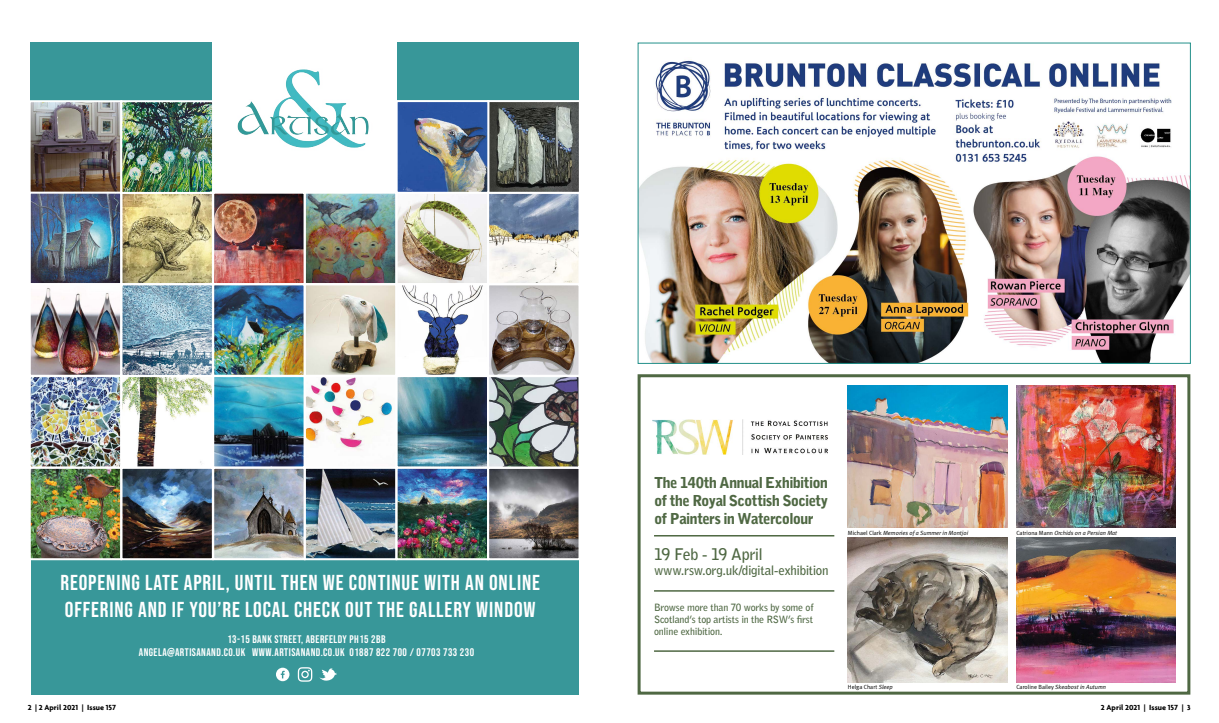
<style>
.page{position:relative;width:1219px;height:723px;background:#fff}
.page>*{position:absolute;margin:0;border:0;box-sizing:border-box;transform-origin:0 0}
.t1{font:21.6px/26.8px "Bebas Neue";letter-spacing:.04em;color:#fff}
.t2{font:700 16px "Bell Gothic Std";letter-spacing:-.05em;color:#4f6843}
.t3{font:900 15px/18px "Bell Gothic Std";letter-spacing:-.045em;color:#4f6843;text-align:justify}
.t4{font:700 13px "Bell Gothic Std";letter-spacing:-.03em;color:#4f6843}
.t5{font:11px/13.3px "Bebas Neue";letter-spacing:.04em;color:#fff;text-align:center}
.t6{font:700 10px/12px "Bell Gothic Std";letter-spacing:-.02em;color:#4f6843;text-align:justify}
.t7{font:700 8px "Agenda";color:#000}
.t8{font:italic 6px "Meta Plus Normal";color:#000}
.t9{font:6px "Meta Plus Normal";color:#000}
.s1{font-style:normal}
.s2{font-style:italic}
</style>
<div class="page">
<div style="left:398px;top:43px;width:181px;height:67px;background:#389799"></div>
<div style="left:31px;top:43px;width:181px;height:67px;background:#389799"></div>
<img style="left:237px;top:69px;width:132px;height:79px">
<div style="left:31px;top:560px;width:547px;height:134px;background:#389799"></div>
<svg style="left:319px;top:668px;width:18px;height:12px"></svg>
<svg style="left:276px;top:668px;width:13px;height:13px"></svg>
<svg style="left:298px;top:667px;width:14px;height:15px"></svg>
<img style="left:490px;top:103px;width:88px;height:454px">
<div style="left:487px;top:192px;width:93px;height:93px;border:2px solid #fff"></div>
<img style="left:32px;top:103px;width:87px;height:454px">
<div style="left:29px;top:100px;width:93px;height:94px;border:2px solid #fff"></div>
<div style="left:487px;top:467px;width:93px;height:93px;border:2px solid #fff"></div>
<div style="left:487px;top:375px;width:93px;height:93px;border:2px solid #fff"></div>
<div style="left:487px;top:283px;width:93px;height:94px;border:2px solid #fff"></div>
<div style="left:29px;top:192px;width:93px;height:93px;border:2px solid #fff"></div>
<img style="left:123px;top:195px;width:363px;height:362px">
<div style="left:120px;top:192px;width:94px;height:93px;border:2px solid #fff"></div>
<div style="left:212px;top:192px;width:94px;height:93px;border:2px solid #fff"></div>
<div style="left:304px;top:192px;width:93px;height:93px;border:2px solid #fff"></div>
<div style="left:396px;top:192px;width:93px;height:93px;border:2px solid #fff"></div>
<div style="left:29px;top:283px;width:93px;height:94px;border:2px solid #fff"></div>
<div style="left:120px;top:283px;width:94px;height:94px;border:2px solid #fff"></div>
<div style="left:212px;top:283px;width:94px;height:94px;border:2px solid #fff"></div>
<div style="left:304px;top:283px;width:93px;height:94px;border:2px solid #fff"></div>
<div style="left:29px;top:375px;width:93px;height:93px;border:2px solid #fff"></div>
<div style="left:120px;top:375px;width:94px;height:93px;border:2px solid #fff"></div>
<div style="left:212px;top:375px;width:94px;height:93px;border:2px solid #fff"></div>
<div style="left:396px;top:375px;width:93px;height:93px;border:2px solid #fff"></div>
<div style="left:29px;top:467px;width:93px;height:93px;border:2px solid #fff"></div>
<div style="left:120px;top:467px;width:94px;height:93px;border:2px solid #fff"></div>
<div style="left:212px;top:467px;width:94px;height:93px;border:2px solid #fff"></div>
<div style="left:304px;top:467px;width:93px;height:93px;border:2px solid #fff"></div>
<div style="left:396px;top:467px;width:93px;height:93px;border:2px solid #fff"></div>
<div style="left:487px;top:100px;width:94px;height:94px;border:2px solid #fff"></div>
<img style="left:123px;top:103px;width:88px;height:88px">
<div style="left:120px;top:100px;width:94px;height:94px;border:2px solid #fff"></div>
<img style="left:399px;top:103px;width:87px;height:88px">
<div style="left:396px;top:100px;width:93px;height:94px;border:2px solid #fff"></div>
<img style="left:640px;top:60px;width:549px;height:302px">
<img style="left:652px;top:420px;width:176px;height:34px">
<div style="left:638px;top:374px;width:552px;height:320px;border:3px solid #4f6843"></div>
<hr style="left:654px;top:650px;width:180px;height:2px;background:#4f6843">
<hr style="left:654px;top:590px;width:180px;height:2px;background:#4f6843">
<hr style="left:654px;top:535px;width:180px;height:1px;background:#4f6843">
<img style="left:848px;top:385px;width:159px;height:143px">
<img style="left:1016px;top:385px;width:160px;height:143px">
<img style="left:848px;top:538px;width:159px;height:144px">
<img style="left:1016px;top:538px;width:160px;height:144px">
<h1 class="t1" style="left:60px;top:569px;width:481px">REOPENING LATE APRIL, UNTIL THEN WE CONTINUE WITH AN ONLINE<br>OFFERING AND IF YOU’RE LOCAL CHECK OUT THE GALLERY WINDOW</h1>
<h3 class="t5" style="left:139px;top:632px;width:337px">13-15 BANK STREET, ABERFELDY PH15 2BB<br>ANGELA@ARTISANAND.CO.UK WWW.ARTISANAND.CO.UK 01887 822 700 / 07703 733 230</h3>
<h3 class="t3" style="left:654px;top:473px;width:176px">The 140th Annual Exhibition of the Royal Scottish Society of Painters in Watercolour</h3>
<h2 class="t2" style="left:654px;top:544px;width:110px">19 Feb - 19 April</h2>
<h3 class="t4" style="left:654px;top:562px;width:176px">www.rsw.org.uk/digital-exhibition</h3>
<h3 class="t6" style="left:654px;top:601px;width:161px">Browse more than 70 works by some of Scotland’s top artists in the RSW’s first online exhibition.</h3>
<p class="t8" style="left:848px;top:529px;width:122px"><span class="s1">Michael Clark</span> Memories of a Summer in Montjoi</p>
<p class="t8" style="left:1016px;top:529px;width:102px"><span class="s1">Catriona Mann</span> Orchids on a Persian Mat</p>
<p class="t9" style="left:848px;top:683px;width:46px">Helga Chart <span class="s2">Sleep</span></p>
<p class="t8" style="left:1016px;top:683px;width:91px"><span class="s1">Caroline Bailey</span> Skeabost in Autumn</p>
<h3 class="t7" style="left:28px;top:703px;width:90px">2 | 2 April 2021 | Issue 157</h3>
<h3 class="t7" style="left:1101px;top:702px;width:91px">2 April 2021 | Issue 157 | 3</h3>
</div>
